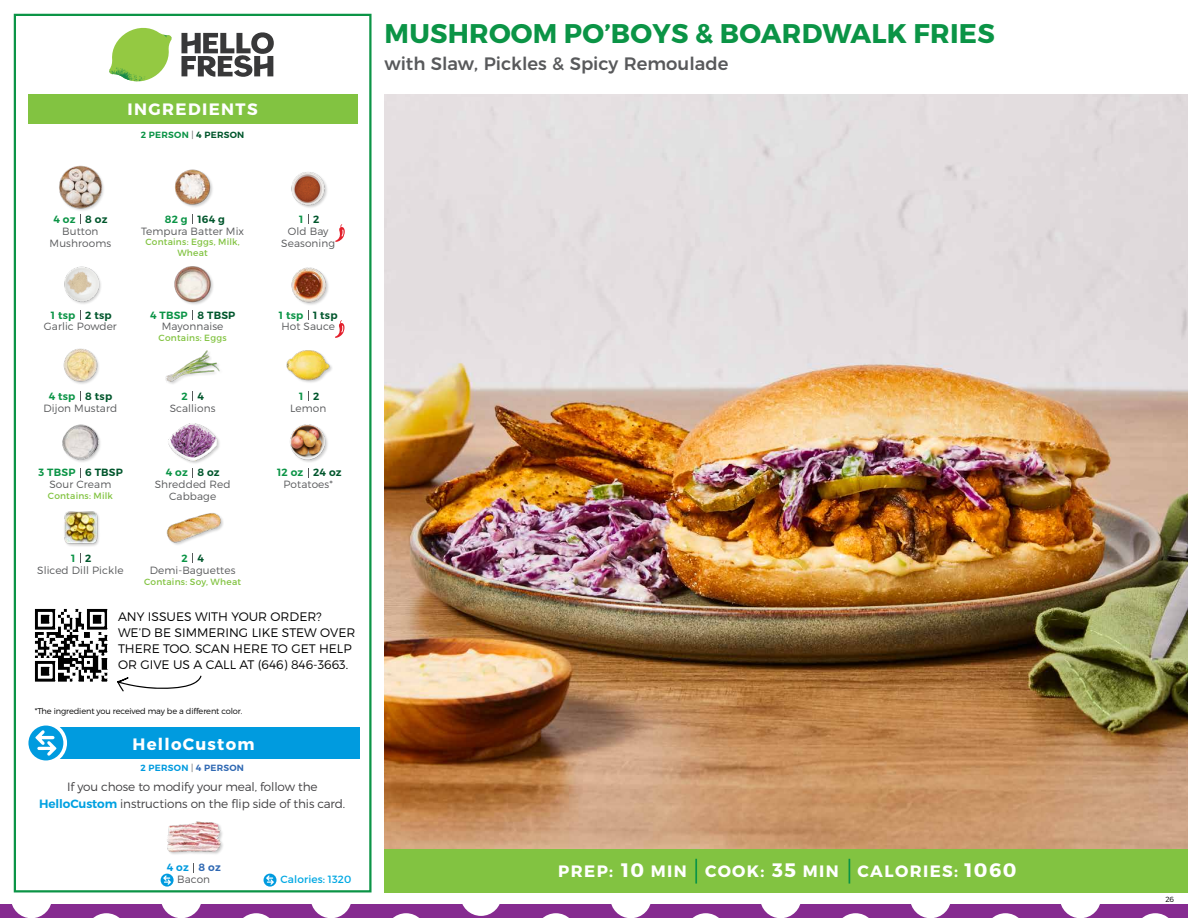
<style>
.page{position:relative;width:1188px;height:918px;background:#fff}
.page>*{position:absolute;margin:0;border:0;box-sizing:border-box;transform-origin:0 0}
.t1{font:700 27px "Montserrat";letter-spacing:.01em;color:#0b9446}
.t2{font:500 18px "Montserrat";color:#58595b}
.t3{font:700 16.5px "Montserrat";letter-spacing:.085em;color:#fff}
.t4{font:300 12.3px/16px "Montserrat";color:#000}
.t5{font:300 12px/16.5px "Montserrat";letter-spacing:-.01em;color:#414042;text-align:center}
.t6{font:300 10.5px/12px "Montserrat";letter-spacing:.01em;color:#58595b;text-align:center}
.t7{font:600 10.5px "Montserrat";letter-spacing:.02em;color:#00562c}
.t8{font:600 10.5px "Montserrat";letter-spacing:.02em;color:#0b9446}
.t9{font:10.5px "Montserrat";letter-spacing:.01em;color:#00a8e3}
.t10{font:600 10.5px "Montserrat";color:#009bdf}
.t11{font:9px/10.5px "Montserrat";letter-spacing:.025em;color:#82c341;text-align:center}
.t12{font:600 9px "Montserrat";letter-spacing:.03em;color:#0b9446}
.t13{font:600 9px "Montserrat";letter-spacing:.03em;color:#009bdf}
.t14{font:300 8.25px "Montserrat";letter-spacing:-.015em;color:#000}
.t15{font:300 7.5px "Montserrat";color:#000}
.s1{font-weight:300;color:#58595b}
.s2{color:#00562c}
.s3{font-weight:600;color:#00a1e1}
.s4{color:#3069b3}
.s5{font-size:19.5px}
</style>
<div class="page">
<div style="left:0;top:904px;width:1188px;height:14px;background:#862b90"></div>
<div style="left:11px;top:877px;width:41px;height:41px;background:#fff;border-radius:50%"></div>
<svg style="left:93px;top:913px;width:27px;height:5px"></svg>
<div style="left:161px;top:877px;width:41px;height:41px;background:#fff;border-radius:50%"></div>
<svg style="left:243px;top:913px;width:27px;height:5px"></svg>
<div style="left:311px;top:877px;width:41px;height:41px;background:#fff;border-radius:50%"></div>
<div style="left:460px;top:875px;width:42px;height:41px;background:#fff;border-radius:50%"></div>
<svg style="left:393px;top:913px;width:26px;height:5px"></svg>
<svg style="left:543px;top:913px;width:26px;height:5px"></svg>
<div style="left:610px;top:877px;width:41px;height:41px;background:#fff;border-radius:50%"></div>
<svg style="left:692px;top:913px;width:27px;height:5px"></svg>
<div style="left:760px;top:877px;width:41px;height:41px;background:#fff;border-radius:50%"></div>
<svg style="left:842px;top:913px;width:27px;height:5px"></svg>
<div style="left:910px;top:877px;width:41px;height:41px;background:#fff;border-radius:50%"></div>
<svg style="left:992px;top:913px;width:27px;height:5px"></svg>
<div style="left:1060px;top:877px;width:41px;height:41px;background:#fff;border-radius:50%"></div>
<svg style="left:1142px;top:913px;width:27px;height:5px"></svg>
<div style="left:384px;top:849px;width:804px;height:43px;background:#82c341"></div>
<svg style="left:181px;top:32px;width:93px;height:45px"></svg>
<svg style="left:114px;top:28px;width:55px;height:36px"></svg>
<img style="left:143px;top:28px;width:29px;height:24px">
<img style="left:112px;top:48px;width:54px;height:10px">
<img style="left:109px;top:52px;width:55px;height:30px">
<img style="left:142px;top:58px;width:24px;height:23px">
<div style="left:28px;top:94px;width:330px;height:30px;background:#82c341"></div>
<div style="left:14px;top:14px;width:358px;height:878px;border:2px solid #0b9446"></div>
<img style="left:384px;top:94px;width:804px;height:755px">
<img style="left:174px;top:266px;width:39px;height:39px">
<img style="left:291px;top:267px;width:38px;height:38px">
<img style="left:175px;top:169px;width:38px;height:38px">
<img style="left:291px;top:172px;width:36px;height:36px">
<img style="left:64px;top:266px;width:37px;height:38px">
<div style="left:59px;top:166px;width:47px;height:46px;background:#000;opacity:.2"></div>
<img style="left:59px;top:166px;width:47px;height:43px">
<img style="left:165px;top:350px;width:55px;height:34px">
<img style="left:286px;top:350px;width:46px;height:33px">
<img style="left:63px;top:348px;width:36px;height:36px">
<img style="left:168px;top:423px;width:52px;height:41px">
<img style="left:290px;top:424px;width:38px;height:38px">
<img style="left:62px;top:424px;width:38px;height:38px">
<div style="left:168px;top:513px;width:56px;height:33px;background:#000;opacity:.2"></div>
<img style="left:166px;top:513px;width:56px;height:33px">
<img style="left:64px;top:511px;width:35px;height:35px">
<img style="left:167px;top:821px;width:56px;height:33px">
<svg style="left:335px;top:224px;width:10px;height:18px"></svg>
<svg style="left:335px;top:320px;width:9px;height:18px"></svg>
<div style="left:33px;top:727px;width:327px;height:32px;background:#009bdf"></div>
<svg style="left:25px;top:722px;width:42px;height:42px"></svg>
<div style="left:28px;top:726px;width:35px;height:34px;background:#009bdf;border-radius:50%"></div>
<svg style="left:35px;top:730px;width:22px;height:26px"></svg>
<svg style="left:161px;top:874px;width:13px;height:13px"></svg>
<svg style="left:163px;top:875px;width:8px;height:10px"></svg>
<svg style="left:264px;top:874px;width:13px;height:13px"></svg>
<svg style="left:266px;top:875px;width:8px;height:10px"></svg>
<hr style="left:695px;top:859px;width:2px;height:25px;background:#0b9446">
<svg style="left:849px;top:859px;width:1px;height:25px"></svg>
<img style="left:34px;top:608px;width:74px;height:74px">
<svg style="left:117px;top:675px;width:85px;height:17px"></svg>
<h3 class="t3" style="left:128px;top:99px;width:132px">INGREDIENTS</h3>
<p class="t12" style="left:141px;top:129px;width:105px">2 PERSON <span class="s1">|</span> <span class="s2">4 PERSON</span></p>
<h1 class="t1" style="left:385px;top:17px;width:612px">MUSHROOM PO’BOYS &amp; BOARDWALK FRIES</h1>
<h2 class="t2" style="left:384px;top:49px;width:345px">with Slaw, Pickles &amp; Spicy Remoulade</h2>
<p class="t8" style="left:53px;top:212px;width:24px">4 oz</p>
<p class="t7" style="left:85px;top:212px;width:24px">8 oz</p>
<p class="t8" style="left:165px;top:212px;width:24px">82 g</p>
<p class="t8" style="left:299px;top:212px;width:6px">1</p>
<p class="t7" style="left:198px;top:212px;width:29px">164 g</p>
<p class="t7" style="left:313px;top:212px;width:8px">2</p>
<p class="t6" style="left:50px;top:225px;width:63px">Button<br>Mushrooms</p>
<p class="t6" style="left:141px;top:225px;width:105px">Tempura Batter Mix</p>
<p class="t11" style="left:145px;top:237px;width:96px">Contains: Eggs, Milk,<br>Wheat</p>
<p class="t6" style="left:281px;top:225px;width:55px">Old Bay<br>Seasoning</p>
<p class="t8" style="left:51px;top:308px;width:26px">1 tsp</p>
<p class="t7" style="left:85px;top:308px;width:28px">2 tsp</p>
<p class="t8" style="left:150px;top:308px;width:39px">4 TBSP</p>
<p class="t8" style="left:279px;top:308px;width:26px">1 tsp</p>
<p class="t7" style="left:198px;top:308px;width:39px">8 TBSP</p>
<p class="t7" style="left:313px;top:308px;width:26px">1 tsp</p>
<p class="t6" style="left:44px;top:321px;width:75px">Garlic Powder</p>
<p class="t6" style="left:162px;top:321px;width:63px">Mayonnaise</p>
<p class="t11" style="left:159px;top:333px;width:70px">Contains: Eggs</p>
<p class="t6" style="left:281px;top:321px;width:55px">Hot Sauce</p>
<p class="t8" style="left:49px;top:389px;width:28px">4 tsp</p>
<p class="t7" style="left:85px;top:389px;width:28px">8 tsp</p>
<p class="t8" style="left:182px;top:389px;width:8px">2</p>
<p class="t8" style="left:299px;top:389px;width:6px">1</p>
<p class="t7" style="left:198px;top:389px;width:8px">4</p>
<p class="t7" style="left:313px;top:389px;width:8px">2</p>
<p class="t6" style="left:43px;top:402px;width:75px">Dijon Mustard</p>
<p class="t6" style="left:170px;top:402px;width:47px">Scallions</p>
<p class="t6" style="left:290px;top:402px;width:38px">Lemon</p>
<p class="t8" style="left:39px;top:466px;width:38px">3 TBSP</p>
<p class="t7" style="left:85px;top:466px;width:39px">6 TBSP</p>
<p class="t8" style="left:166px;top:466px;width:24px">4 oz</p>
<p class="t8" style="left:277px;top:466px;width:28px">12 oz</p>
<p class="t7" style="left:198px;top:466px;width:24px">8 oz</p>
<p class="t7" style="left:313px;top:466px;width:30px">24 oz</p>
<p class="t6" style="left:49px;top:478px;width:63px">Sour Cream</p>
<p class="t11" style="left:48px;top:491px;width:67px">Contains: Milk</p>
<p class="t6" style="left:155px;top:478px;width:77px">Shredded Red<br>Cabbage</p>
<p class="t6" style="left:284px;top:478px;width:51px">Potatoes*</p>
<p class="t8" style="left:71px;top:552px;width:6px">1</p>
<p class="t7" style="left:85px;top:552px;width:8px">2</p>
<p class="t8" style="left:182px;top:552px;width:8px">2</p>
<p class="t7" style="left:198px;top:552px;width:8px">4</p>
<p class="t6" style="left:37px;top:564px;width:88px">Sliced Dill Pickle</p>
<p class="t6" style="left:150px;top:564px;width:87px">Demi-Baguettes</p>
<p class="t11" style="left:144px;top:576px;width:98px">Contains: Soy, Wheat</p>
<p class="t4" style="left:118px;top:608px;width:239px">ANY ISSUES WITH YOUR ORDER?<br>WE’D BE SIMMERING LIKE STEW OVER<br>THERE TOO. SCAN HERE TO GET HELP<br>OR GIVE US A CALL AT (646) 846-3663.</p>
<p class="t14" style="left:35px;top:706px;width:209px">*The ingredient you received may be a different color.</p>
<h3 class="t3" style="left:133px;top:734px;width:123px">HelloCustom</h3>
<p class="t5" style="left:39px;top:778px;width:308px">If you chose to modify your meal, follow the<br><span class="s3">HelloCustom</span> instructions on the flip side of this card.</p>
<p class="t13" style="left:141px;top:763px;width:105px">2 PERSON <span class="s1">|</span> <span class="s4">4 PERSON</span></p>
<p class="t10" style="left:167px;top:861px;width:56px">4 oz <span class="s4">8 oz</span></p>
<p class="t6" style="left:177px;top:873px;width:35px">Bacon</p>
<p class="t9" style="left:281px;top:873px;width:72px">Calories: 1320</p>
<h3 class="t3" style="left:558px;top:861px;width:460px">PREP: <span class="s5">10</span> MIN COOK: <span class="s5">35</span> MIN CALORIES: <span class="s5">1060</span></h3>
<p class="t15" style="left:1165px;top:895px;width:10px">26</p>
</div>
